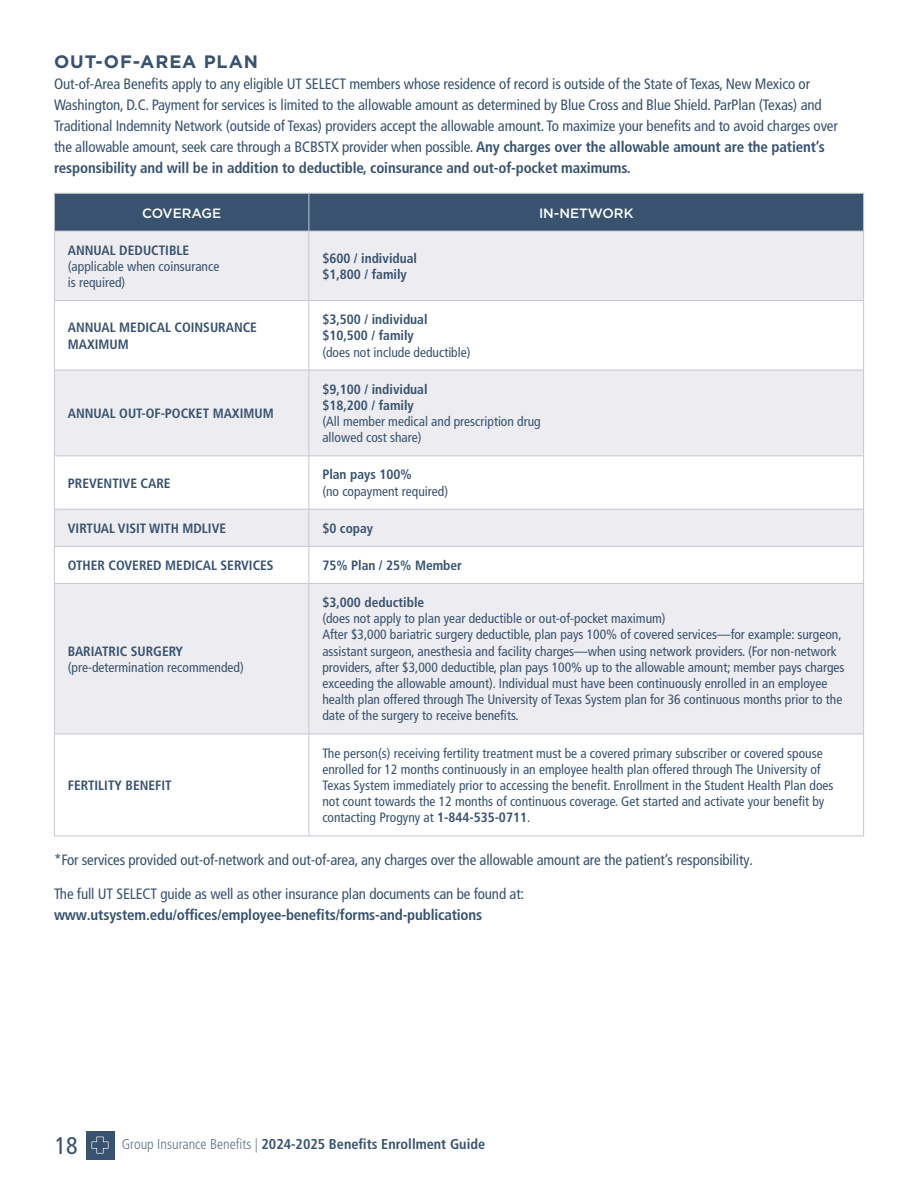
<style>
.page{position:relative;width:918px;height:1188px;background:#fff}
.page>*{position:absolute;margin:0;border:0;box-sizing:border-box;transform-origin:0 0}
.t1{font:condensed 24px "Frutiger LT Pro";color:#38526f}
.t2{font:700 18px "Gotham";letter-spacing:.05em;color:#38526f}
.Main_Text_Paragraph{font:condensed 15px/21px "Frutiger LT Pro";letter-spacing:-.01em;color:#38526f}
.t3{font:700 condensed 14.25px "Frutiger LT Pro";color:#38526f}
.t4{font:condensed 13.5px/16.2px "Frutiger LT Pro";color:#38526f}
.t5{font:700 condensed 13.5px/16.2px "Frutiger LT Pro";color:#38526f}
.t6{font:500 13.5px "Gotham";color:#fff}
.s1{font-weight:700}
.s2{font-weight:300;color:#60718a}
</style>
<div class="page">
<div style="left:86px;top:1131px;width:28px;height:28px;background:#38526f"></div>
<svg style="left:92px;top:1137px;width:17px;height:17px"></svg>
<div style="left:55px;top:194px;width:808px;height:37px;background:#38526f"></div>
<svg style="left:55px;top:232px;width:808px;height:502px;fill:#edecf0"></svg>
<hr style="left:54px;top:193px;width:255px;height:1px;background:#c3c7d2">
<hr style="left:54px;top:194px;width:1px;height:37px;background:#c3c7d2">
<hr style="left:309px;top:193px;width:555px;height:1px;background:#c3c7d2">
<hr style="left:309px;top:194px;width:1px;height:37px;background:#c3c7d2">
<hr style="left:863px;top:194px;width:1px;height:37px;background:#c3c7d2">
<hr style="left:54px;top:231px;width:255px;height:1px;background:#c3c7d2">
<hr style="left:54px;top:231px;width:1px;height:69px;background:#c3c7d2">
<hr style="left:309px;top:231px;width:555px;height:1px;background:#c3c7d2">
<hr style="left:309px;top:231px;width:1px;height:69px;background:#c3c7d2">
<hr style="left:863px;top:231px;width:1px;height:69px;background:#c3c7d2">
<hr style="left:54px;top:300px;width:255px;height:1px;background:#c3c7d2">
<hr style="left:54px;top:301px;width:1px;height:69px;background:#c3c7d2">
<hr style="left:309px;top:300px;width:555px;height:1px;background:#c3c7d2">
<hr style="left:309px;top:301px;width:1px;height:69px;background:#c3c7d2">
<hr style="left:863px;top:301px;width:1px;height:69px;background:#c3c7d2">
<hr style="left:54px;top:370px;width:255px;height:1px;background:#c3c7d2">
<hr style="left:54px;top:370px;width:1px;height:85px;background:#c3c7d2">
<hr style="left:309px;top:370px;width:555px;height:1px;background:#c3c7d2">
<hr style="left:309px;top:370px;width:1px;height:85px;background:#c3c7d2">
<hr style="left:863px;top:370px;width:1px;height:85px;background:#c3c7d2">
<hr style="left:54px;top:455px;width:255px;height:1px;background:#c3c7d2">
<hr style="left:54px;top:456px;width:1px;height:53px;background:#c3c7d2">
<hr style="left:309px;top:455px;width:555px;height:1px;background:#c3c7d2">
<hr style="left:309px;top:456px;width:1px;height:53px;background:#c3c7d2">
<hr style="left:863px;top:456px;width:1px;height:53px;background:#c3c7d2">
<hr style="left:54px;top:584px;width:1px;height:150px;background:#c3c7d2">
<hr style="left:309px;top:584px;width:1px;height:150px;background:#c3c7d2">
<hr style="left:863px;top:584px;width:1px;height:150px;background:#c3c7d2">
<hr style="left:54px;top:734px;width:1px;height:101px;background:#c3c7d2">
<hr style="left:309px;top:734px;width:1px;height:101px;background:#c3c7d2">
<hr style="left:863px;top:734px;width:1px;height:101px;background:#c3c7d2">
<hr style="left:54px;top:509px;width:255px;height:1px;background:#c3c7d2">
<hr style="left:54px;top:510px;width:1px;height:36px;background:#c3c7d2">
<hr style="left:309px;top:509px;width:555px;height:1px;background:#c3c7d2">
<hr style="left:309px;top:510px;width:1px;height:36px;background:#c3c7d2">
<hr style="left:863px;top:510px;width:1px;height:36px;background:#c3c7d2">
<hr style="left:54px;top:546px;width:255px;height:1px;background:#c3c7d2">
<hr style="left:54px;top:547px;width:1px;height:36px;background:#c3c7d2">
<hr style="left:309px;top:546px;width:555px;height:1px;background:#c3c7d2">
<hr style="left:309px;top:547px;width:1px;height:36px;background:#c3c7d2">
<hr style="left:863px;top:547px;width:1px;height:36px;background:#c3c7d2">
<hr style="left:54px;top:583px;width:255px;height:1px;background:#c3c7d2">
<hr style="left:309px;top:583px;width:555px;height:1px;background:#c3c7d2">
<hr style="left:54px;top:734px;width:255px;height:1px;background:#c3c7d2">
<hr style="left:309px;top:734px;width:555px;height:1px;background:#c3c7d2">
<hr style="left:54px;top:835px;width:255px;height:1px;background:#c3c7d2">
<hr style="left:309px;top:835px;width:555px;height:1px;background:#c3c7d2">
<p class="t2" style="left:54px;top:50px;width:206px">OUT-OF-AREA PLAN</p>
<p class="Main_Text_Paragraph" style="left:54px;top:74px;width:785px">Out-of-Area Benefits apply to any eligible UT SELECT members whose residence of record is outside of the State of Texas, New Mexico or Washington, D.C. Payment for services is limited to the allowable amount as determined by Blue Cross and Blue Shield. ParPlan (Texas) and Traditional Indemnity Network (outside of Texas) providers accept the allowable amount. To maximize your benefits and to avoid charges over the allowable amount, seek care through a BCBSTX provider when possible. <span class="s1">Any charges over the allowable amount are the patient’s responsibility and will be in addition to deductible, coinsurance and out-of-pocket maximums.</span></p>
<p class="t6" style="left:142px;top:204px;width:81px">COVERAGE</p>
<p class="t6" style="left:539px;top:204px;width:96px">IN-NETWORK</p>
<p class="t4" style="left:68px;top:242px;width:153px"><span class="s1">ANNUAL DEDUCTIBLE </span>(applicable when coinsurance is required)</p>
<p class="t5" style="left:322px;top:250px;width:96px">$600 / individual</p>
<p class="t5" style="left:322px;top:266px;width:86px">$1,800 / family</p>
<p class="t5" style="left:68px;top:320px;width:191px">ANNUAL MEDICAL COINSURANCE<br>MAXIMUM</p>
<p class="t5" style="left:68px;top:405px;width:207px">ANNUAL OUT-OF-POCKET MAXIMUM</p>
<p class="t5" style="left:68px;top:475px;width:104px">PREVENTIVE CARE</p>
<p class="t5" style="left:322px;top:311px;width:107px">$3,500 / individual</p>
<p class="t5" style="left:322px;top:328px;width:93px">$10,500 / family</p>
<p class="t4" style="left:322px;top:344px;width:150px">(does not include deductible)</p>
<p class="t5" style="left:322px;top:381px;width:107px">$9,100 / individual</p>
<p class="t5" style="left:322px;top:397px;width:93px">$18,200 / family</p>
<p class="t4" style="left:322px;top:413px;width:220px">(All member medical and prescription drug allowed cost share)</p>
<p class="t5" style="left:322px;top:467px;width:91px">Plan pays 100%</p>
<p class="t4" style="left:322px;top:483px;width:127px">(no copayment required)</p>
<p class="t5" style="left:68px;top:520px;width:160px">VIRTUAL VISIT WITH MDLIVE</p>
<p class="t5" style="left:322px;top:520px;width:52px">$0 copay</p>
<p class="t5" style="left:68px;top:557px;width:207px">OTHER COVERED MEDICAL SERVICES</p>
<p class="t5" style="left:322px;top:557px;width:141px">75% Plan / 25% Member</p>
<p class="t4" style="left:68px;top:643px;width:177px"><span class="s1">BARIATRIC SURGERY </span>(pre-determination recommended)</p>
<p class="t4" style="left:322px;top:594px;width:345px"><span class="s1">$3,000 deductible<br></span>(does not apply to plan year deductible or out-of-pocket maximum)</p>
<p class="t4" style="left:322px;top:627px;width:524px">After $3,000 bariatric surgery deductible, plan pays 100% of covered services—for example: surgeon, assistant surgeon, anesthesia and facility charges—when using network providers. (For non-network providers, after $3,000 deductible, plan pays 100% up to the allowable amount; member pays charges exceeding the allowable amount). Individual must have been continuously enrolled in an employee health plan offered through The University of Texas System plan for 36 continuous months prior to the date of the surgery to receive benefits.</p>
<p class="t4" style="left:322px;top:745px;width:513px">The person(s) receiving fertility treatment must be a covered primary subscriber or covered spouse enrolled for 12 months continuously in an employee health plan offered through The University of Texas System immediately prior to accessing the benefit. Enrollment in the Student Health Plan does not count towards the 12 months of continuous coverage. Get started and activate your benefit by contacting Progyny at <span class="s1">1-844-535-0711</span>.</p>
<p class="Main_Text_Paragraph" style="left:54px;top:849px;width:700px">*For services provided out‐of‐network and out‐of‐area, any charges over the allowable amount are the patient’s responsibility.</p>
<p class="Main_Text_Paragraph" style="left:54px;top:884px;width:472px">The full UT SELECT guide as well as other insurance plan documents can be found at: <span class="s1">www.utsystem.edu/offices/employee-benefits/forms-and-publications</span></p>
<p class="t5" style="left:68px;top:777px;width:105px">FERTILITY BENEFIT</p>
<h1 class="t1" style="left:55px;top:1132px;width:25px">18</h1>
<p class="t3" style="left:122px;top:1136px;width:365px"><span class="s2">Group Insurance Benefits |</span> 2024-2025 Benefits Enrollment Guide</p>
</div>
